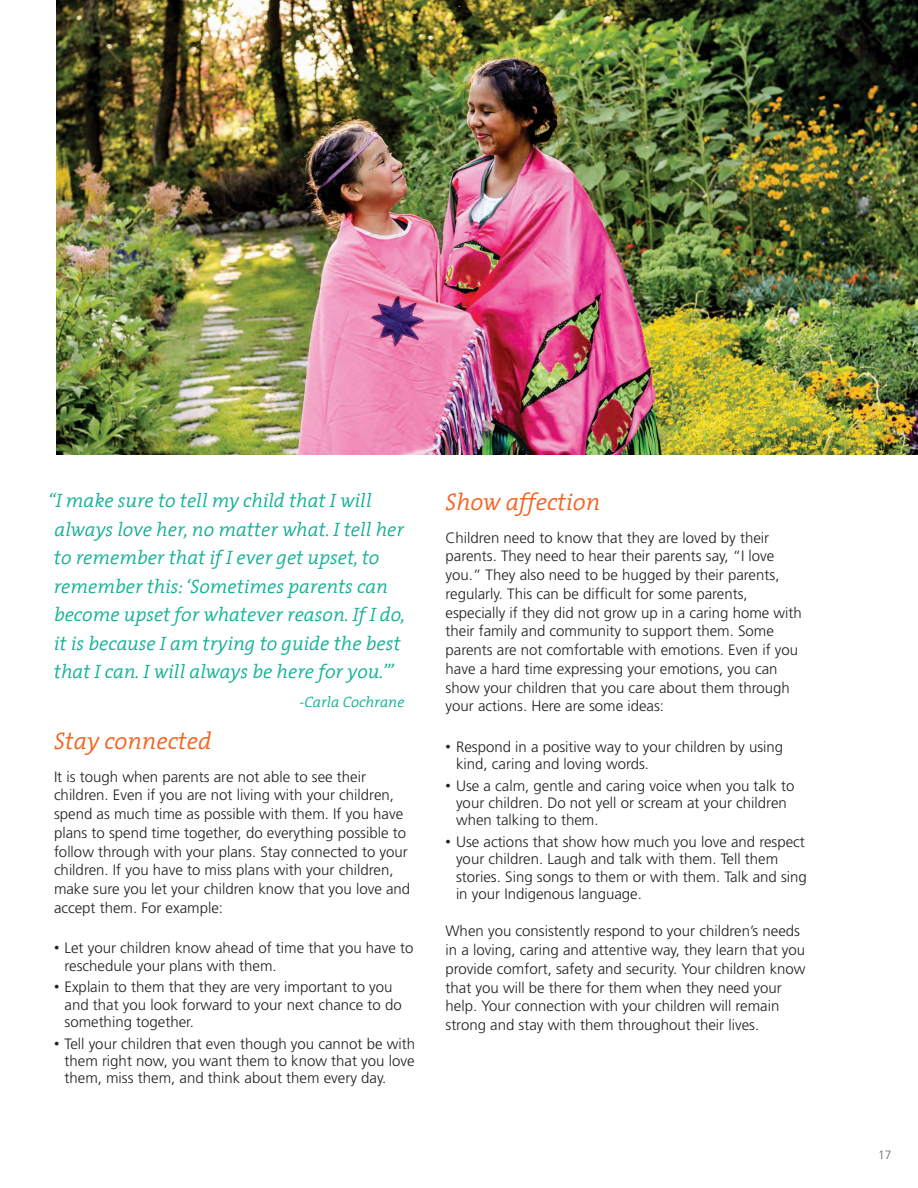
<style>
.page{position:relative;width:918px;height:1188px;background:#fff}
.page>*{position:absolute;margin:0;border:0;box-sizing:border-box;transform-origin:0 0}
.t1{font:italic 300 24px "The Serif";color:#f36421}
.t2{font:italic 300 19.5px/28.5px "The Serif";color:#14b196}
.t3{font:300 15px/18.8px "Frutiger";color:#231f20}
.t4{font:italic 300 15px "The Serif";color:#14b196}
.t5{font:300 12px "Frutiger";color:#636366}
.s1{font-family:"Arial";font-weight:400}
</style>
<div class="page">
<img style="left:56px;top:0;width:862px;height:454px">
<p class="t2" style="left:54px;top:486px;width:353px;text-indent:-6px">“I make sure to tell my child that I will always love her, no matter what. I tell her to remember that if I ever get upset, to remember this: ‘Sometimes parents can become upset for whatever reason. If I do, it is because I am trying to guide the best that I can. I will always be here for you.’”</p>
<p class="t4" style="left:299px;top:689px;width:107px">-Carla Cochrane</p>
<h1 class="t1" style="left:54px;top:721px;width:159px">Stay connected</h1>
<p class="t3" style="left:54px;top:767px;width:358px">It is tough when parents are not able to see their children. Even if you are not living with your children, spend as much time as possible with them. If you have plans to spend time together, do everything possible to follow through with your plans. Stay connected to your children. If you have to miss plans with your children, make sure you let your children know that you love and accept them. For example:</p>
<p class="t3" style="left:64px;top:940px;width:350px;line-height:17.2px;text-indent:-10px"><span class="s1">•</span> Let your children know ahead of time that you have to reschedule your plans with them.</p>
<p class="t3" style="left:64px;top:979px;width:339px;line-height:17.2px;text-indent:-10px"><span class="s1">•</span> Explain to them that they are very important to you and that you look forward to your next chance to do something together.</p>
<p class="t3" style="left:64px;top:1035px;width:352px;line-height:17.2px;text-align:justify;text-indent:-10px"><span class="s1">•</span> Tell your children that even though you cannot be with them right now, you want them to know that you love them, miss them, and think about them every day.</p>
<h1 class="t1" style="left:446px;top:482px;width:156px">Show affection</h1>
<p class="t3" style="left:446px;top:528px;width:358px">Children need to know that they are loved by their parents. They need to hear their parents say, “I love you.” They also need to be hugged by their parents, regularly. This can be difficult for some parents, especially if they did not grow up in a caring home with their family and community to support them. Some parents are not comfortable with emotions. Even if you have a hard time expressing your emotions, you can show your children that you care about them through your actions. Here are some ideas:</p>
<p class="t3" style="left:456px;top:738px;width:329px;line-height:17.2px;text-indent:-10px"><span class="s1">•</span> Respond in a positive way to your children by using kind, caring and loving words.</p>
<p class="t3" style="left:456px;top:777px;width:340px;line-height:17.2px;text-indent:-10px"><span class="s1">•</span> Use a calm, gentle and caring voice when you talk to your children. Do not yell or scream at your children when talking to them.</p>
<p class="t3" style="left:456px;top:834px;width:352px;line-height:17.2px;text-indent:-10px"><span class="s1">•</span> Use actions that show how much you love and respect your children. Laugh and talk with them. Tell them stories. Sing songs to them or with them. Talk and sing in your Indigenous language.</p>
<p class="t3" style="left:446px;top:922px;width:362px">When you consistently respond to your children’s needs in a loving, caring and attentive way, they learn that you provide comfort, safety and security. Your children know that you will be there for them when they need your help. Your connection with your children will remain strong and stay with them throughout their lives.</p>
<p class="t5" style="left:878px;top:1148px;width:15px">17</p>
</div>
